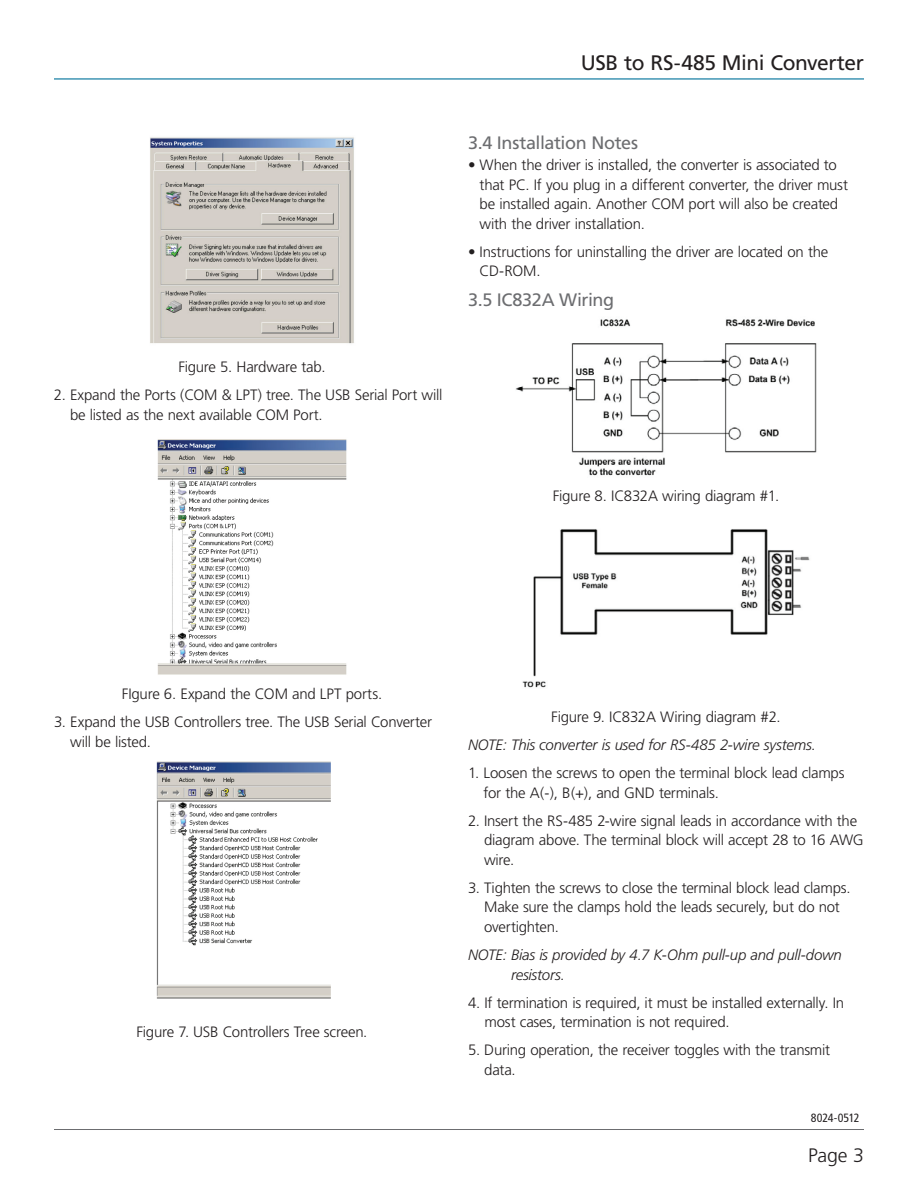
<style>
.page{position:relative;width:918px;height:1188px;background:#fff}
.page>*{position:absolute;margin:0;border:0;box-sizing:border-box;transform-origin:0 0}
.t1{font:21px "Frutiger";letter-spacing:-.02em;color:#231f20}
.t2{font:300 19.5px "Frutiger";color:#231f20}
.t3{font:18px "Frutiger";letter-spacing:-.02em;color:#6c6d70}
.t4{font:300 15px/19.5px "Frutiger";letter-spacing:-.015em;color:#231f20}
.t5{font:italic 300 15px/19.5px "Frutiger";letter-spacing:-.015em;color:#231f20}
.t6{font:condensed 12px "Frutiger";letter-spacing:-.02em;color:#231f20}
</style>
<div class="page">
<hr style="left:54px;top:1129px;width:810px;height:1px;background:#6c6d70">
<hr style="left:54px;top:78px;width:810px;height:2px;background:#00729b">
<img style="left:150px;top:137px;width:204px;height:207px">
<img style="left:157px;top:439px;width:190px;height:236px">
<img style="left:156px;top:761px;width:175px;height:238px">
<img style="left:515px;top:319px;width:302px;height:157px">
<img style="left:522px;top:529px;width:288px;height:159px">
<p class="t4" style="left:178px;top:358px;width:149px">Figure 5. Hardware tab.</p>
<p class="t4" style="left:70px;top:386px;width:374px;text-indent:-16px">2. Expand the Ports (COM &amp; LPT) tree. The USB Serial Port will be listed as the next available COM Port.</p>
<h1 class="t1" style="left:581px;top:50px;width:285px">USB to RS-485 Mini Converter</h1>
<p class="t3" style="left:468px;top:132px;width:172px">3.4 Installation Notes</p>
<p class="t4" style="left:480px;top:155px;width:370px;text-indent:-12px">• When the driver is installed, the converter is associated to that PC. If you plug in a different converter, the driver must be installed again. Another COM port will also be created with the driver installation.</p>
<p class="t4" style="left:480px;top:242px;width:350px;text-indent:-12px">• Instructions for uninstalling the driver are located on the<br>CD-ROM.</p>
<p class="t3" style="left:468px;top:289px;width:148px">3.5 IC832A Wiring</p>
<p class="t4" style="left:553px;top:486px;width:228px">Figure 8. IC832A wiring diagram #1.</p>
<p class="t4" style="left:122px;top:685px;width:262px">FIgure 6. Expand the COM and LPT ports.</p>
<p class="t4" style="left:70px;top:713px;width:363px;text-indent:-16px">3. Expand the USB Controllers tree. The USB Serial Converter will be listed.</p>
<p class="t4" style="left:137px;top:1023px;width:232px">Figure 7. USB Controllers Tree screen.</p>
<p class="t4" style="left:551px;top:707px;width:231px">Figure 9. IC832A Wiring diagram #2.</p>
<p class="t5" style="left:468px;top:735px;width:349px">NOTE: This converter is used for RS-485 2-wire systems.</p>
<p class="t4" style="left:484px;top:763px;width:363px;text-indent:-16px">1. Loosen the screws to open the terminal block lead clamps for the A(-), B(+), and GND terminals.</p>
<p class="t4" style="left:484px;top:811px;width:381px;text-indent:-16px">2. Insert the RS-485 2-wire signal leads in accordance with the diagram above. The terminal block will accept 28 to 16 AWG wire.</p>
<p class="t4" style="left:484px;top:878px;width:368px;text-indent:-16px">3. Tighten the screws to close the terminal block lead clamps.<br>Make sure the clamps hold the leads securely, but do not overtighten.</p>
<p class="t5" style="left:511px;top:945px;width:332px;text-indent:-43px">NOTE: Bias is provided by 4.7 K-Ohm pull-up and pull-down resistors.</p>
<p class="t4" style="left:484px;top:993px;width:361px;text-indent:-16px">4. If termination is required, it must be installed externally. In most cases, termination is not required.</p>
<p class="t4" style="left:484px;top:1041px;width:347px;text-indent:-16px">5. During operation, the receiver toggles with the transmit data.</p>
<p class="t6" style="left:811px;top:1111px;width:50px">8024-0512</p>
<h2 class="t2" style="left:808px;top:1144px;width:57px">Page 3</h2>
</div>
